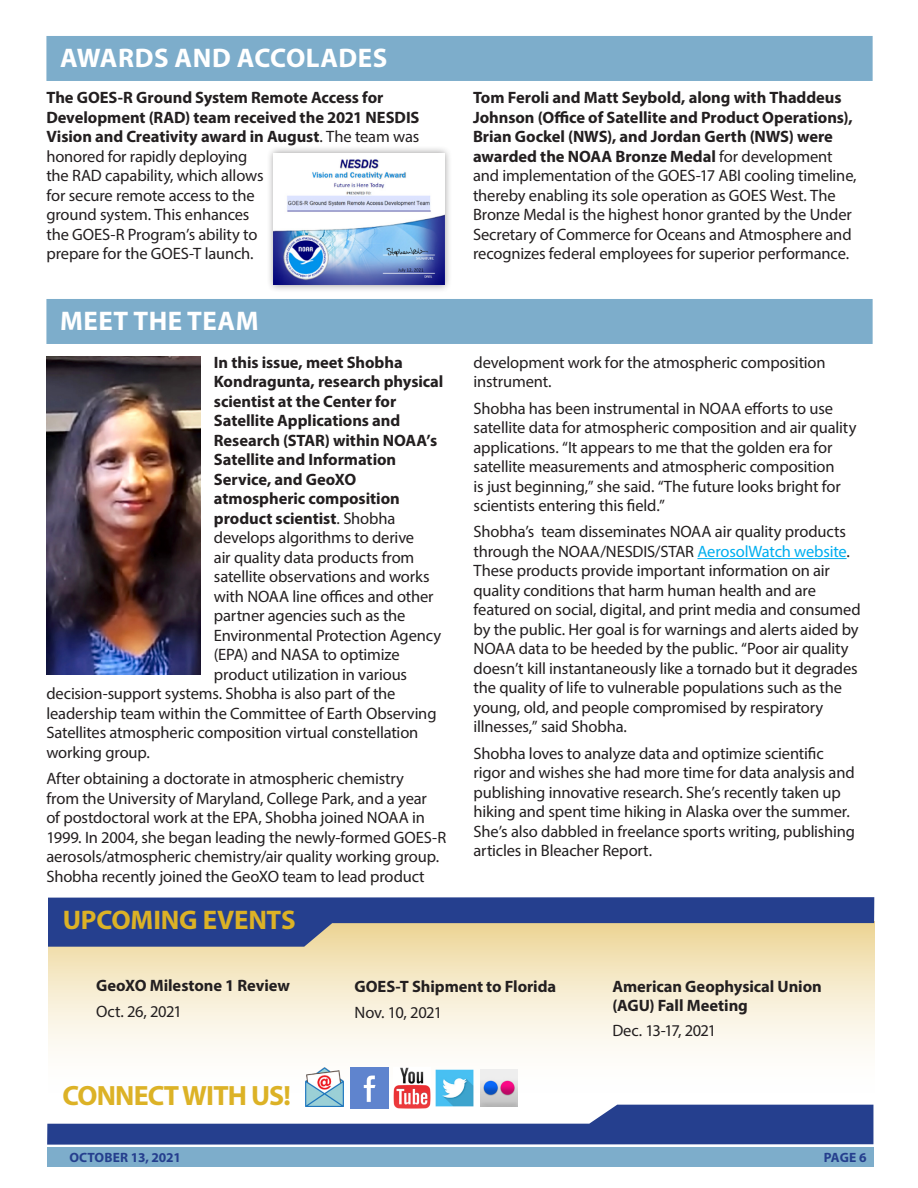
<style>
.page{position:relative;width:918px;height:1188px;background:#fff}
.page>*{position:absolute;margin:0;border:0;box-sizing:border-box;transform-origin:0 0}
.t1{font:700 27.9px "Myriad Pro";letter-spacing:-.03em;color:#dcb226}
._508_H1{font:700 27px "Myriad Pro";letter-spacing:.02em;color:#fff}
._508BODY{font:700 27px "Myriad Pro";letter-spacing:-.01em;color:#dcb226}
._508BODY-2{font:16.5px/19.5px "Myriad Pro";letter-spacing:-.01em;color:#231f20}
._508BODY-3{font:700 16.5px/19.5px "Myriad Pro";letter-spacing:-.005em;color:#231f20}
._508BODY-4{font:16.5px "Myriad Pro";letter-spacing:-.04em;color:#231f20}
._508BODY-5{font:16.5px "Myriad Pro";letter-spacing:-.03em;color:#231f20}
.t2{font:700 13.5px "Myriad Pro";letter-spacing:-.005em;color:#253f8e}
.s1{font-weight:700}
.s2{font-weight:400}
.s3{color:#00aeef}
</style>
<div class="page">
<svg style="left:48px;top:921px;width:827px;height:203px"></svg>
<svg style="left:47px;top:1105px;width:826px;height:40px"></svg>
<div style="left:47px;top:1147px;width:826px;height:20px;background:#7dadcb"></div>
<svg style="left:48px;top:897px;width:826px;height:50px;background:#677294"></svg>
<img style="left:480px;top:1070px;width:38px;height:36px">
<img style="left:306px;top:1068px;width:38px;height:39px">
<img style="left:350px;top:1068px;width:38px;height:40px">
<img style="left:393px;top:1067px;width:38px;height:42px">
<img style="left:436px;top:1069px;width:38px;height:38px">
<div style="left:46px;top:36px;width:827px;height:45px;background:#7dadcb"></div>
<div style="left:266px;top:146px;width:187px;height:146px;background:#231f20;opacity:.45"></div>
<img style="left:274px;top:154px;width:171px;height:131px">
<div style="left:46px;top:299px;width:827px;height:45px;background:#7dadcb"></div>
<img style="left:46px;top:357px;width:154px;height:317px">
<hr style="left:697px;top:558px;width:150px;height:1px;background:#00aeef">
<h1 class="_508_H1" style="left:60px;top:41px;width:329px">AWARDS AND ACCOLADES</h1>
<p class="_508BODY-2" style="left:46px;top:88px;width:375px"><span class="s1">The GOES-R Ground System Remote Access for Development (RAD) team received the 2021 NESDIS Vision and Creativity award in August</span>. The team was honored for rapidly deploying<br>the RAD capability, which allows<br>for secure remote access to the<br>ground system. This enhances<br>the GOES-R Program’s ability to<br>prepare for the GOES-T launch.</p>
<p class="_508BODY-2" style="left:473px;top:88px;width:385px"><span class="s1">Tom Feroli and Matt Seybold, along with Thaddeus Johnson (Office of Satellite and Product Operations), Brian Gockel (NWS), and Jordan Gerth (NWS) were awarded the NOAA Bronze Medal</span> for development and implementation of the GOES-17 ABI cooling timeline, thereby enabling its sole operation as GOES West. The Bronze Medal is the highest honor granted by the Under Secretary of Commerce for Oceans and Atmosphere and recognizes federal employees for superior performance.</p>
<h1 class="_508_H1" style="left:60px;top:304px;width:200px">MEET THE TEAM</h1>
<p class="_508BODY-3" style="left:214px;top:352px;width:190px">In this issue, meet Shobha</p>
<p class="_508BODY-3" style="left:214px;top:372px;width:231px">Kondragunta, research physical</p>
<p class="_508BODY-3" style="left:214px;top:391px;width:184px">scientist at the Center for</p>
<p class="_508BODY-3" style="left:214px;top:411px;width:188px">Satellite Applications and</p>
<p class="_508BODY-3" style="left:214px;top:430px;width:225px">Research (STAR) within NOAA’s</p>
<p class="_508BODY-3" style="left:214px;top:450px;width:184px">Satellite and Information</p>
<p class="_508BODY-3" style="left:214px;top:469px;width:144px">Service, and GeoXO</p>
<p class="_508BODY-3" style="left:214px;top:489px;width:187px">atmospheric composition</p>
<p class="_508BODY-3" style="left:214px;top:508px;width:183px">product scientist<span class="s2">. Shobha</span></p>
<p class="_508BODY-2" style="left:214px;top:528px;width:202px">develops algorithms to derive</p>
<p class="_508BODY-2" style="left:214px;top:547px;width:202px">air quality data products from</p>
<p class="_508BODY-2" style="left:214px;top:567px;width:217px">satellite observations and works</p>
<p class="_508BODY-2" style="left:214px;top:586px;width:221px">with NOAA line offices and other</p>
<p class="_508BODY-2" style="left:214px;top:606px;width:193px">partner agencies such as the</p>
<p class="_508BODY-2" style="left:214px;top:625px;width:229px">Environmental Protection Agency</p>
<p class="_508BODY-2" style="left:214px;top:645px;width:187px">(EPA) and NASA to optimize</p>
<p class="_508BODY-2" style="left:214px;top:664px;width:195px">product utilization in various</p>
<p class="_508BODY-2" style="left:46px;top:684px;width:351px">decision-support systems. Shobha is also part of the</p>
<p class="_508BODY-2" style="left:46px;top:703px;width:392px">leadership team within the Committee of Earth Observing</p>
<p class="_508BODY-2" style="left:46px;top:723px;width:374px">Satellites atmospheric composition virtual constellation</p>
<p class="_508BODY-2" style="left:46px;top:742px;width:105px">working group.</p>
<p class="_508BODY-2" style="left:46px;top:769px;width:401px">After obtaining a doctorate in atmospheric chemistry<br>from the University of Maryland, College Park, and a year<br>of postdoctoral work at the EPA, Shobha joined NOAA in 1999. In 2004, she began leading the newly-formed GOES-R aerosols/atmospheric chemistry/air quality working group.<br>Shobha recently joined the GeoXO team to lead product</p>
<p class="_508BODY" style="left:63px;top:902px;width:235px">UPCOMING EVENTS</p>
<p class="_508BODY-2" style="left:474px;top:352px;width:354px">development work for the atmospheric composition instrument.</p>
<p class="_508BODY-2" style="left:474px;top:398px;width:384px">Shobha has been instrumental in NOAA efforts to use satellite data for atmospheric composition and air quality applications. “It appears to me that the golden era for satellite measurements and atmospheric composition<br>is just beginning,” she said. “The future looks bright for scientists entering this field.”</p>
<p class="_508BODY-2" style="left:474px;top:522px;width:389px">Shobha’s team disseminates NOAA air quality products through the NOAA/NESDIS/STAR <span class="s3">AerosolWatch website</span>.<br>These products provide important information on air quality conditions that harm human health and are featured on social, digital, and print media and consumed by the public. Her goal is for warnings and alerts aided by NOAA data to be heeded by the public. “Poor air quality doesn’t kill instantaneously like a tornado but it degrades the quality of life to vulnerable populations such as the young, old, and people compromised by respiratory illnesses,” said Shobha.</p>
<p class="_508BODY-2" style="left:474px;top:743px;width:383px">Shobha loves to analyze data and optimize scientific rigor and wishes she had more time for data analysis and publishing innovative research. She’s recently taken up hiking and spent time hiking in Alaska over the summer.<br>She’s also dabbled in freelance sports writing, publishing articles in Bleacher Report.</p>
<p class="_508BODY-3" style="left:96px;top:975px;width:195px">GeoXO Milestone 1 Review</p>
<p class="_508BODY-2" style="left:96px;top:1002px;width:87px">Oct. 26, 2021</p>
<p class="t1" style="left:63px;top:1078px;width:230px">CONNECT WITH US!</p>
<p class="_508BODY-3" style="left:355px;top:976px;width:203px">GOES-T Shipment to Florida</p>
<p class="_508BODY-5" style="left:355px;top:1002px;width:89px">Nov. 10, 2021</p>
<p class="_508BODY-3" style="left:612px;top:976px;width:211px">American Geophysical Union (AGU) Fall Meeting</p>
<p class="_508BODY-4" style="left:612px;top:1020px;width:106px">Dec. 13-17, 2021</p>
<p class="t2" style="left:69px;top:1148px;width:113px">OCTOBER 13, 2021</p>
<p class="t2" style="left:824px;top:1148px;width:44px">PAGE 6</p>
</div>
